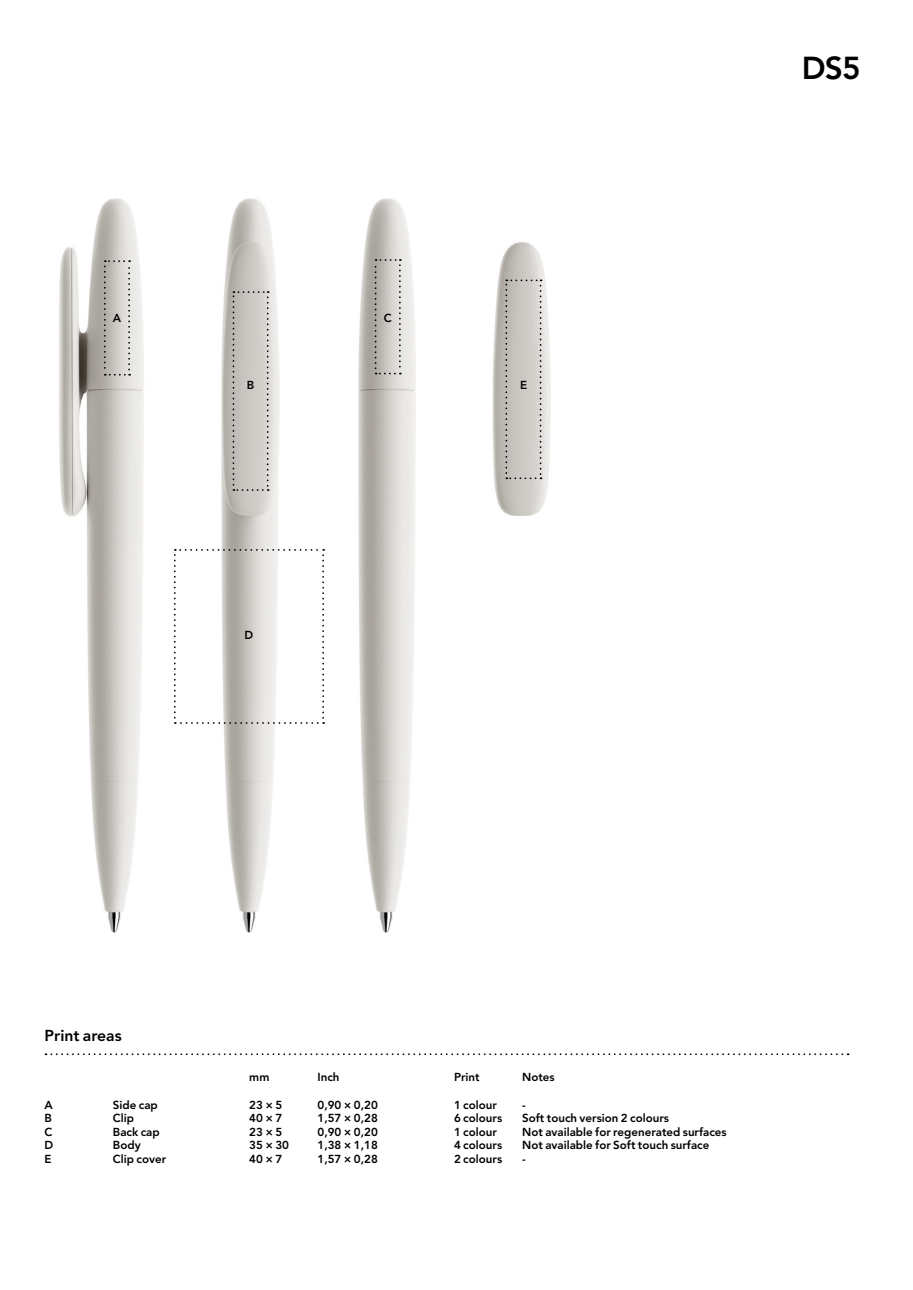
<style>
.page{position:relative;width:913px;height:1290px;background:#fff}
.page>*{position:absolute;margin:0;border:0;box-sizing:border-box;transform-origin:0 0}
.t1{font:800 31.5px "Avenir";color:#000}
.t2{font:800 15.75px "Avenir";color:#000}
.t3{font:800 11.55px/13.7px "Avenir";color:#000}
</style>
<div class="page">
<svg style="left:46px;top:1053px;width:802px;height:2px"></svg>
<img style="left:59px;top:198px;width:85px;height:735px">
<svg style="left:104px;top:260px;width:26px;height:116px;background:#c4c1bd"></svg>
<img style="left:221px;top:198px;width:59px;height:735px">
<img style="left:492px;top:242px;width:59px;height:274px">
<svg style="left:233px;top:291px;width:36px;height:200px;background:#c6c3bf"></svg>
<img style="left:358px;top:198px;width:58px;height:735px">
<svg style="left:375px;top:259px;width:26px;height:115px;background:#c2c0bb"></svg>
<svg style="left:505px;top:279px;width:36px;height:200px;background:#c6c4bf"></svg>
<svg style="left:174px;top:549px;width:150px;height:175px"></svg>
<p class="t3" style="left:113px;top:311px;width:10px">A</p>
<p class="t3" style="left:384px;top:311px;width:9px">C</p>
<p class="t3" style="left:247px;top:378px;width:9px">B</p>
<p class="t3" style="left:520px;top:378px;width:9px">E</p>
<p class="t3" style="left:245px;top:628px;width:10px">D</p>
<h1 class="t1" style="left:801px;top:50px;width:61px">DS5</h1>
<h2 class="t2" style="left:45px;top:1026px;width:79px">Print areas</h2>
<p class="t3" style="left:45px;top:1098px;width:10px;text-align:justify">A B C D E</p>
<p class="t3" style="left:113px;top:1098px;width:55px">Side cap<br>Clip<br>Back cap<br>Body<br>Clip cover</p>
<p class="t3" style="left:249px;top:1070px;width:22px">mm</p>
<p class="t3" style="left:249px;top:1098px;width:41px">23 × 5<br>40 × 7<br>23 × 5<br>35 × 30<br>40 × 7</p>
<p class="t3" style="left:317px;top:1070px;width:24px">Inch</p>
<p class="t3" style="left:317px;top:1098px;width:62px;text-align:justify">0,90 × 0,20<br>1,57 × 0,28<br>0,90 × 0,20<br>1,38 × 1,18<br>1,57 × 0,28</p>
<p class="t3" style="left:454px;top:1070px;width:27px">Print</p>
<p class="t3" style="left:454px;top:1098px;width:50px">1 colour<br>6 colours<br>1 colour<br>4 colours<br>2 colours</p>
<p class="t3" style="left:522px;top:1070px;width:34px">Notes</p>
<p class="t3" style="left:522px;top:1098px;width:206px">-<br>Soft touch version 2 colours<br>Not available for regenerated surfaces<br>Not available for Soft touch surface<br>-</p>
</div>
